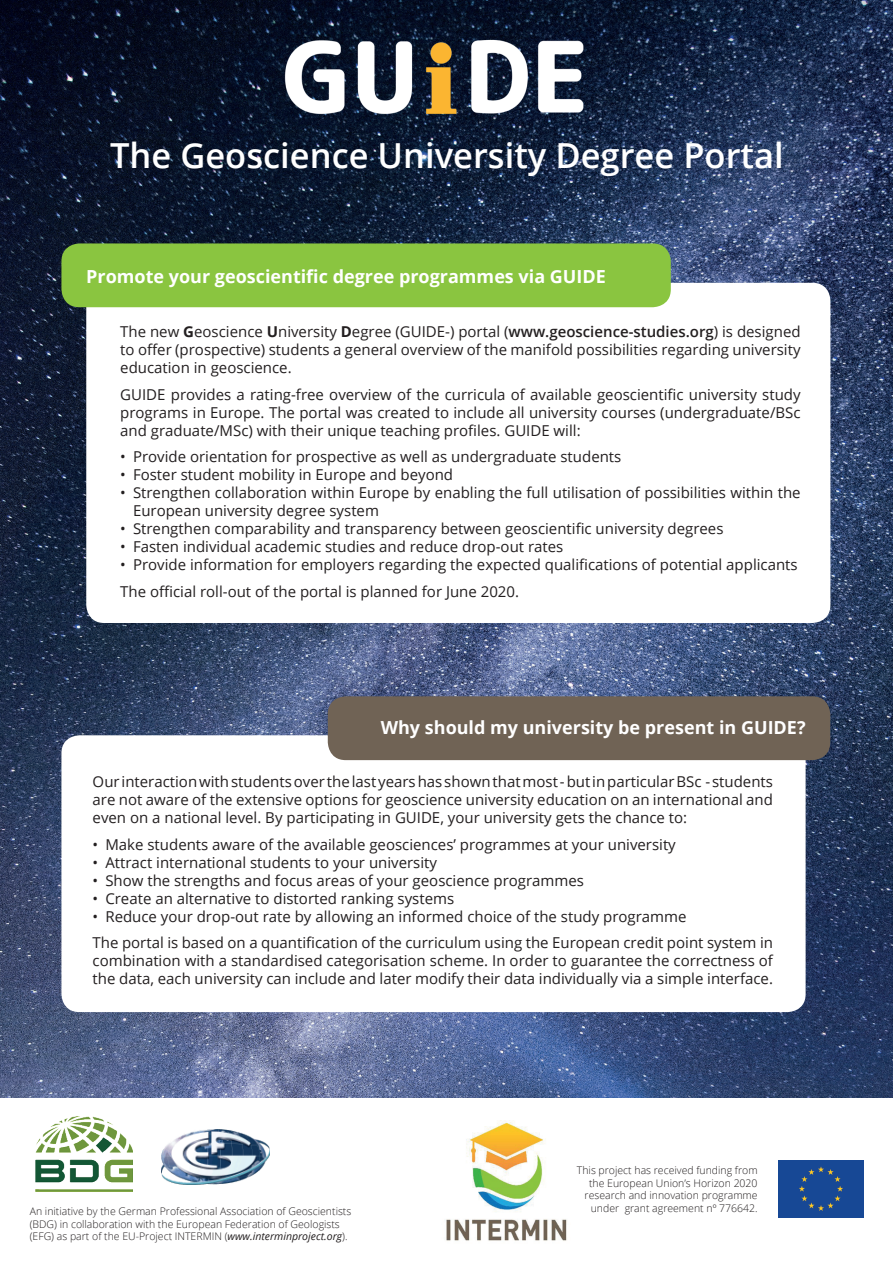
<style>
.page{position:relative;width:893px;height:1263px;background:#fff}
.page>*{position:absolute;margin:0;border:0;box-sizing:border-box;transform-origin:0 0}
.t1{font:600 34.5px "Open Sans";color:#fff}
.t2{font:700 18px "Open Sans";color:#fff}
.t3{font:15px/18px "Open Sans";color:#231f20}
.t4{font:300 10.5px/12.6px "Open Sans";color:#231f20;text-align:right}
.s1{font-weight:700}
.s2{font-weight:600}
.s3{font-weight:400;font-style:italic}
</style>
<div class="page">
<img style="left:0;top:0;width:893px;height:1097px">
<div style="left:86px;top:283px;width:744px;height:340px;background:#fff;border-radius:18px"></div>
<div style="left:61px;top:243px;width:610px;height:64px;background:#8ac540;border-radius:18px"></div>
<div style="left:61px;top:735px;width:745px;height:277px;background:#fff;border-radius:18px"></div>
<div style="left:328px;top:696px;width:502px;height:64px;background:#706355;border-radius:18px"></div>
<img style="left:446px;top:1121px;width:121px;height:120px">
<img style="left:35px;top:1116px;width:97px;height:75px">
<img style="left:161px;top:1129px;width:109px;height:55px">
<div style="left:779px;top:1161px;width:85px;height:56px;background:#174895"></div>
<img style="left:282px;top:29px;width:329px;height:117px">
<h1 class="t1" style="left:110px;top:132px;width:675px">The Geoscience University Degree Portal</h1>
<p class="t2" style="left:86px;top:263px;width:521px">Promote your geoscientific degree programmes via GUIDE</p>
<p class="t3" style="left:120px;top:322px;width:682px;text-align:justify">The new <span class="s1">G</span>eoscience <span class="s1">U</span>niversity <span class="s1">D</span>egree (GUIDE-) portal (<span class="s2">www.geoscience-studies.org</span>) is designed to offer (prospective) students a general overview of the manifold possibilities regarding university education in geoscience.</p>
<p class="t3" style="left:120px;top:385px;width:682px;text-align:justify">GUIDE provides a rating-free overview of the curricula of available geoscientific university study programs in Europe. The portal was created to include all university courses (undergraduate/BSc and graduate/MSc) with their unique teaching profiles. GUIDE will:</p>
<p class="t3" style="left:120px;top:447px;width:503px">• Provide orientation for prospective as well as undergraduate students</p>
<p class="t3" style="left:120px;top:465px;width:334px">• Foster student mobility in Europe and beyond</p>
<p class="t3" style="left:133px;top:483px;width:669px;text-indent:-13px">• Strengthen collaboration within Europe by enabling the full utilisation of possibilities within the<br>European university degree system</p>
<p class="t3" style="left:120px;top:519px;width:605px">• Strengthen comparability and transparency between geoscientific university degrees</p>
<p class="t3" style="left:120px;top:537px;width:445px">• Fasten individual academic studies and reduce drop-out rates</p>
<p class="t3" style="left:120px;top:551px;width:679px;line-height:26.5px">• Provide information for employers regarding the expected qualifications of potential applicants<br>The official roll-out of the portal is planned for June 2020.</p>
<p class="t2" style="left:381px;top:715px;width:426px">Why should my university be present in GUIDE?</p>
<p class="t3" style="left:93px;top:772px;width:682px;text-align:justify">Our interaction with students over the last years has shown that most - but in particular BSc - students are not aware of the extensive options for geoscience university education on an international and even on a national level. By participating in GUIDE, your university gets the chance to:</p>
<p class="t3" style="left:93px;top:835px;width:585px">• Make students aware of the available geosciences’ programmes at your university</p>
<p class="t3" style="left:93px;top:853px;width:346px">• Attract international students to your university</p>
<p class="t3" style="left:93px;top:871px;width:493px">• Show the strengths and focus areas of your geoscience programmes</p>
<p class="t3" style="left:93px;top:889px;width:363px">• Create an alternative to distorted ranking systems</p>
<p class="t3" style="left:93px;top:903px;width:682px;line-height:26.5px">• Reduce your drop-out rate by allowing an informed choice of the study programme<br>The portal is based on a quantification of the curriculum using the European credit point system in</p>
<p class="t3" style="left:93px;top:951px;width:682px">combination with a standardised categorisation scheme. In order to guarantee the correctness of the data, each university can include and later modify their data individually via a simple interface.</p>
<p class="t4" style="left:577px;top:1164px;width:182px">This project has received funding from the European Union’s Horizon 2020 research and innovation programme</p>
<p class="t4" style="left:30px;top:1204px;width:323px">An initiative by the German Professional Association of Geoscientists</p>
<p class="t4" style="left:591px;top:1201px;width:168px">under grant agreement nº 776642.</p>
<p class="t4" style="left:30px;top:1217px;width:319px;text-align:left">(BDG) in collaboration with the European Federation of Geologists (EFG) as part of the EU-Project INTERMIN (<span class="s3">www.interminproject.org</span>).</p>
</div>
